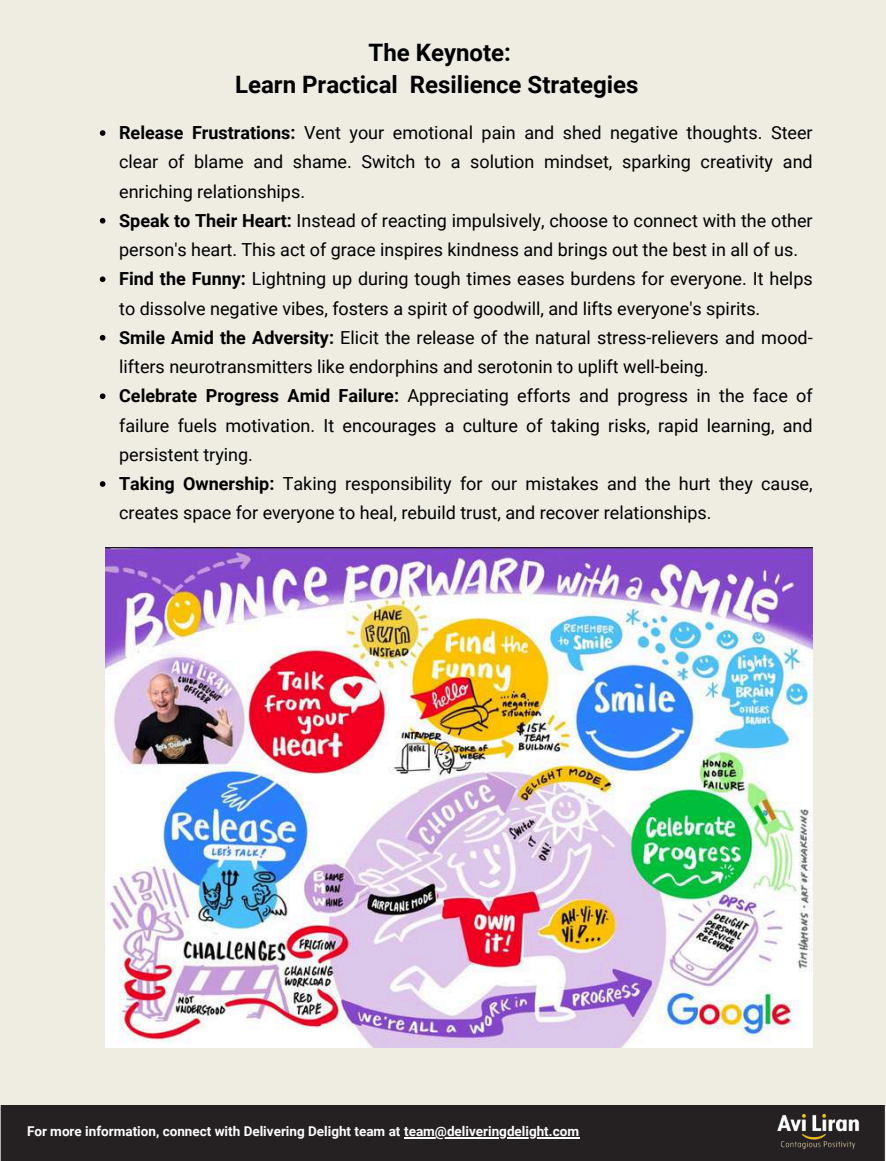
<style>
.page{position:relative;width:886px;height:1161px;background:#fff}
.page>*{position:absolute;margin:0;border:0;box-sizing:border-box;transform-origin:0 0}
.t1{font:700 24px/32.7px "Roboto";color:#000;text-align:center}
.t2{font:18px/29.2px "Roboto";color:#000}
.t3{font:700 13.5px "Roboto";color:#fff}
.s1{font-weight:700}
</style>
<div class="page">
<div style="left:0;top:0;width:885px;height:1161px;background:#efede1"></div>
<img style="left:106px;top:548px;width:706px;height:499px">
<svg style="left:100px;top:130px;width:5px;height:6px"></svg>
<svg style="left:100px;top:218px;width:5px;height:6px"></svg>
<svg style="left:100px;top:276px;width:5px;height:6px"></svg>
<svg style="left:100px;top:335px;width:5px;height:6px"></svg>
<svg style="left:100px;top:393px;width:5px;height:6px"></svg>
<svg style="left:100px;top:481px;width:5px;height:6px"></svg>
<div style="left:1px;top:1106px;width:883px;height:55px;background:#252122"></div>
<img style="left:775px;top:1112px;width:85px;height:39px">
<hr style="left:404px;top:1137px;width:175px;height:2px;background:#fff">
<h1 class="t1" style="left:235px;top:36px;width:405px">The Keynote:<br>Learn Practical Resilience Strategies</h1>
<p class="t2" style="left:119px;top:118px;width:695px"><span class="s1">Release Frustrations:</span> Vent your emotional pain and shed negative thoughts. Steer clear of blame and shame. Switch to a solution mindset, sparking creativity and enriching relationships.<br><span class="s1">Speak to Their Heart:</span> Instead of reacting impulsively, choose to connect with the other person's heart. This act of grace inspires kindness and brings out the best in all of us.<br><span class="s1">Find the Funny:</span> Lightning up during tough times eases burdens for everyone. It helps to dissolve negative vibes, fosters a spirit of goodwill, and lifts everyone's spirits.<br><span class="s1">Smile Amid the Adversity:</span> Elicit the release of the natural stress-relievers and mood&shy;lifters neurotransmitters like endorphins and serotonin to uplift well-being.<br><span class="s1">Celebrate Progress Amid Failure:</span> Appreciating efforts and progress in the face of failure fuels motivation. It encourages a culture of taking risks, rapid learning, and persistent trying.<br><span class="s1">Taking Ownership:</span> Taking responsibility for our mistakes and the hurt they cause, creates space for everyone to heal, rebuild trust, and recover relationships.</p>
<p class="t3" style="left:27px;top:1124px;width:553px">For more information, connect with Delivering Delight team at team@deliveringdelight.com</p>
</div>
